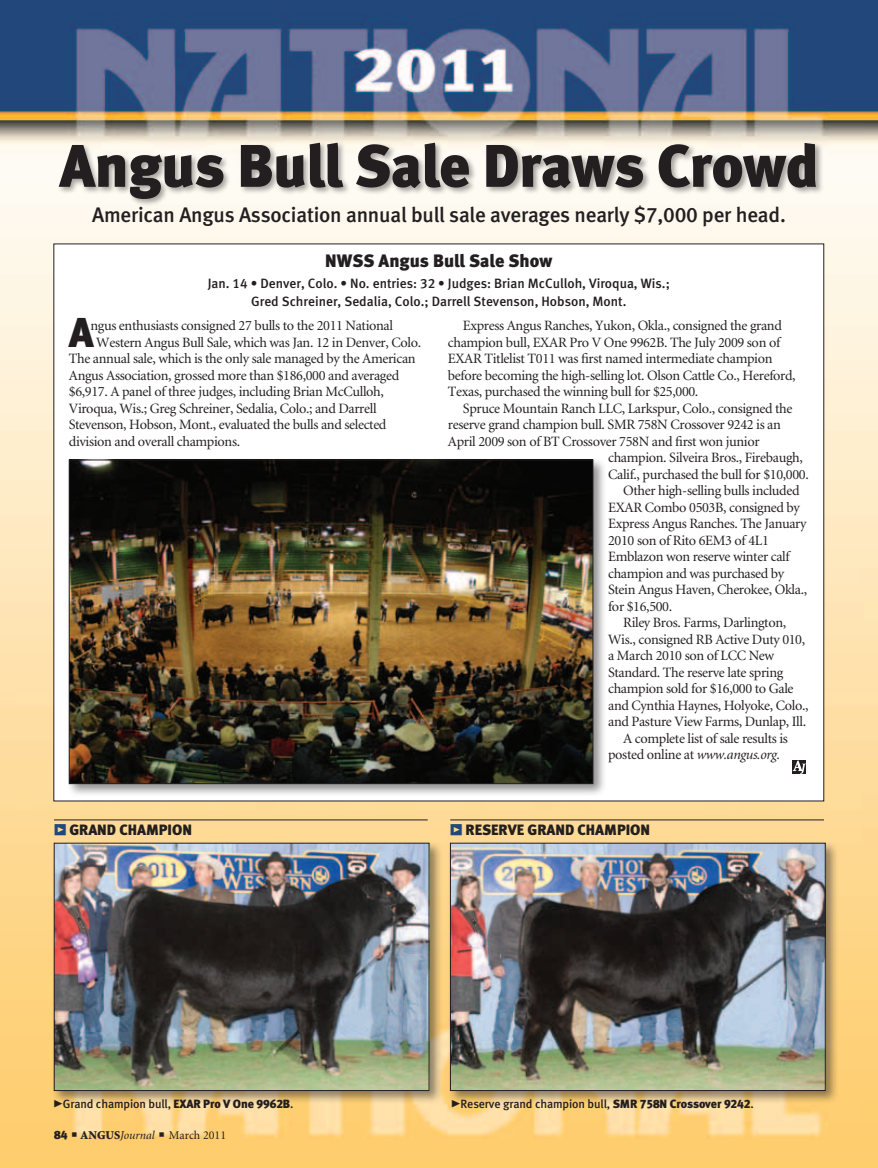
<style>
.page{position:relative;width:878px;height:1168px;background:#fff}
.page>*{position:absolute;margin:0;border:0;box-sizing:border-box;transform-origin:0 0}
.headline{font:60px "Meta Black LF";letter-spacing:-.01em;color:#231f20}
.Drop_Cap{font:41.7px "Meta Black LF";color:#231f20}
.deck{font:21px "Meta Medium LF";letter-spacing:-.01em;color:#231f20}
.Show_name{font:18px "Meta Black LF";color:#231f20}
.t1{font:15px "Meta Black LF";color:#231f20}
.body_text{font:14.25px/16.5px "Minion";letter-spacing:-.025em;color:#231f20}
.Drop_Cap-2{font:14.25px "Minion";letter-spacing:-.025em;color:#231f20}
.Judge_name{font:13.5px/18px "Meta Medium LF";color:#231f20;text-align:center}
.cutlines{font:12px "Meta Medium LF";letter-spacing:-.01em;color:#231f20}
.t2{font:12px "Minion";color:#231f20}
.s1{font-style:italic}
.s2{font-family:"Meta Black Expert";color:#20487b}
.s3{font-family:"Meta Black Caps Expert";font-size:21px}
.s4{font-family:"Meta Black LF"}
.s5{font-weight:900}
</style>
<div class="page">
<img style="left:0;top:0;width:878px;height:1168px">
<div style="left:57px;top:141px;width:767px;height:66px;background:#231f20;opacity:.4"></div>
<div style="left:51px;top:840px;width:392px;height:264px;background:#231f20;opacity:.5"></div>
<img style="left:56px;top:845px;width:371px;height:243px">
<div style="left:54px;top:843px;width:375px;height:247px;border:1px solid #231f20"></div>
<div style="left:447px;top:840px;width:392px;height:264px;background:#231f20;opacity:.5"></div>
<img style="left:452px;top:845px;width:371px;height:243px">
<div style="left:450px;top:843px;width:375px;height:247px;border:1px solid #231f20"></div>
<hr style="left:54px;top:820px;width:374px;height:1px;background:#231f20">
<hr style="left:450px;top:820px;width:374px;height:1px;background:#231f20">
<div style="left:54px;top:244px;width:769px;height:557px;background:#fff"></div>
<svg style="left:792px;top:760px;width:14px;height:14px"></svg>
<div style="left:66px;top:457px;width:540px;height:340px;background:#231f20;opacity:.5"></div>
<img style="left:71px;top:462px;width:520px;height:320px">
<p class="headline" style="left:59px;top:130px;width:760px">Angus Bull Sale Draws Crowd</p>
<p class="deck" style="left:92px;top:202px;width:695px">American Angus Association annual bull sale averages nearly $7,000 per head.</p>
<p class="Show_name" style="left:325px;top:250px;width:229px">NWSS Angus Bull Sale Show</p>
<p class="Judge_name" style="left:208px;top:274px;width:463px">Jan. 14 • Denver, Colo. • No. entries: 32 • Judges: Brian McCulloh, Viroqua, Wis.;<br>Gred Schreiner, Sedalia, Colo.; Darrell Stevenson, Hobson, Mont.</p>
<p class="Drop_Cap" style="left:69px;top:307px;width:26px">A</p>
<p class="Drop_Cap-2" style="left:90px;top:318px;width:304px">ngus enthusiasts consigned 27 bulls to the 2011 National</p>
<p class="Drop_Cap-2" style="left:96px;top:335px;width:326px">Western Angus Bull Sale, which was Jan. 12 in Denver, Colo.</p>
<p class="Drop_Cap-2" style="left:69px;top:351px;width:348px">The annual sale, which is the only sale managed by the American</p>
<p class="Drop_Cap-2" style="left:69px;top:368px;width:332px">Angus Association, grossed more than $186,000 and averaged</p>
<p class="Drop_Cap-2" style="left:69px;top:384px;width:316px">$6,917. A panel of three judges, including Brian McCulloh,</p>
<p class="Drop_Cap-2" style="left:69px;top:401px;width:309px">Viroqua, Wis.; Greg Schreiner, Sedalia, Colo.; and Darrell</p>
<p class="Drop_Cap-2" style="left:69px;top:417px;width:319px">Stevenson, Hobson, Mont., evaluated the bulls and selected</p>
<p class="Drop_Cap-2" style="left:69px;top:434px;width:173px">division and overall champions.</p>
<p class="body_text" style="left:448px;top:318px;width:349px;text-indent:15px">Express Angus Ranches, Yukon, Okla., consigned the grand champion bull, EXAR Pro V One 9962B. The July 2009 son of EXAR Titlelist T011 was first named intermediate champion before becoming the high-selling lot. Olson Cattle Co., Hereford, Texas, purchased the winning bull for $25,000.</p>
<p class="body_text" style="left:463px;top:400px;width:331px">Spruce Mountain Ranch LLC, Larkspur, Colo., consigned the</p>
<p class="body_text" style="left:448px;top:417px;width:334px">reserve grand champion bull. SMR 758N Crossover 9242 is an</p>
<p class="body_text" style="left:448px;top:433px;width:313px">April 2009 son of BT Crossover 758N and first won junior</p>
<p class="body_text" style="left:608px;top:450px;width:196px">champion. Silveira Bros., Firebaugh,</p>
<p class="body_text" style="left:608px;top:466px;width:202px">Calif., purchased the bull for $10,000.</p>
<p class="body_text" style="left:608px;top:483px;width:200px;text-indent:15px">Other high-selling bulls included<br>EXAR Combo 0503B, consigned by<br>Express Angus Ranches. The January<br>2010 son of Rito 6EM3 of 4L1<br>Emblazon won reserve winter calf champion and was purchased by<br>Stein Angus Haven, Cherokee, Okla., for $16,500.</p>
<p class="body_text" style="left:608px;top:615px;width:202px;text-indent:15px">Riley Bros. Farms, Darlington, Wis., consigned RB Active Duty 010, a March 2010 son of LCC New Standard. The reserve late spring champion sold for $16,000 to Gale and Cynthia Haynes, Holyoke, Colo., and Pasture View Farms, Dunlap, Ill.</p>
<p class="body_text" style="left:608px;top:730px;width:181px;text-indent:15px">A complete list of sale results is posted online at <span class="s1">www.angus.org.</span></p>
<p class="t1" style="left:54px;top:821px;width:139px"><span class="s2">z</span> GRAND CHAMPION</p>
<p class="t1" style="left:450px;top:821px;width:201px"><span class="s2">z</span> RESERVE GRAND CHAMPION</p>
<p class="cutlines" style="left:52px;top:1096px;width:242px"><span class="s3">@</span>Grand champion bull, <span class="s4">EXAR Pro V One 9962B</span>.</p>
<p class="cutlines" style="left:450px;top:1096px;width:305px"><span class="s3">@</span>Reserve grand champion bull, <span class="s4">SMR 758N Crossover 9242</span>.</p>
<p class="t2" style="left:54px;top:1129px;width:174px"><span class="s4">84</span> ■ <span class="s5">ANGUS</span><span class="s1">Journal</span> ■ March 2011</p>
</div>
